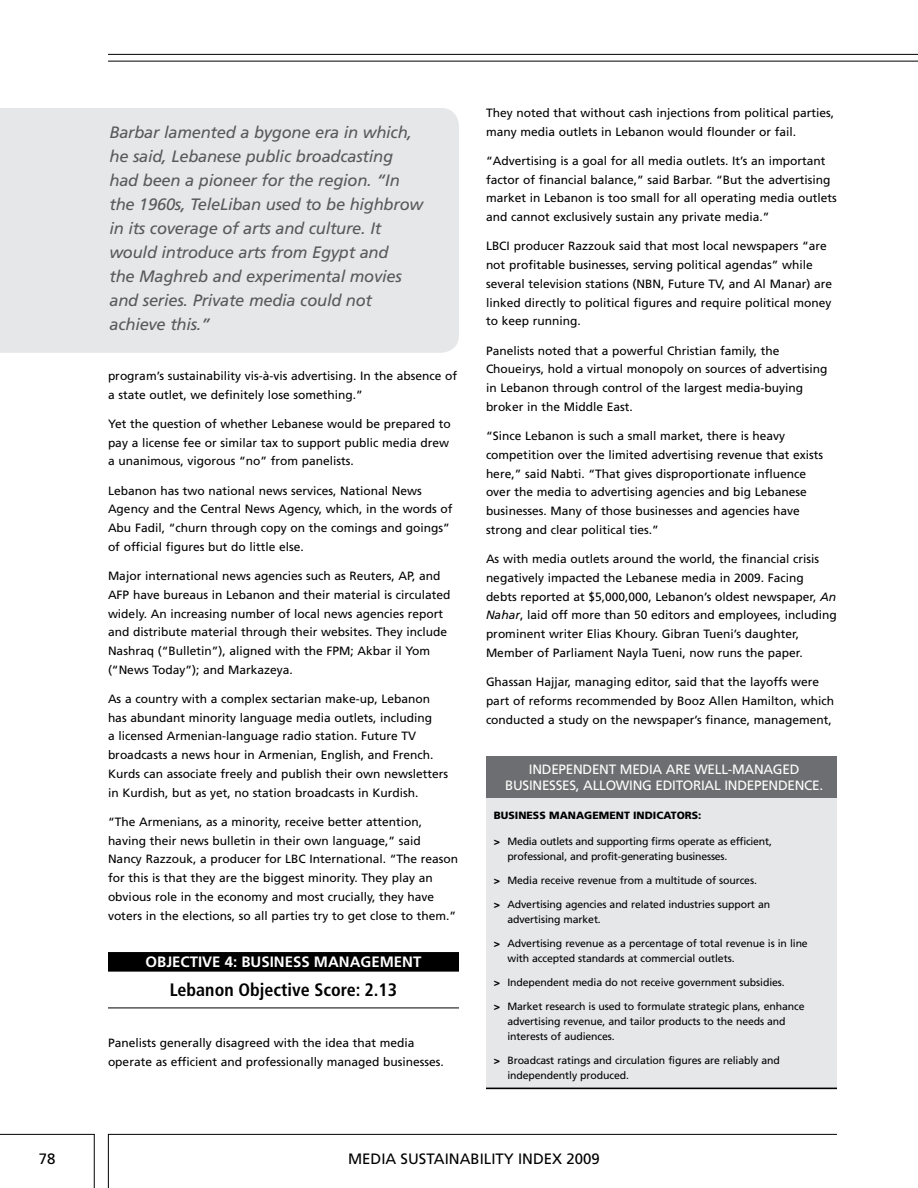
<style>
.page{position:relative;width:918px;height:1188px;background:#fff}
.page>*{position:absolute;margin:0;border:0;box-sizing:border-box;transform-origin:0 0}
.t1{font:700 condensed 18px "Frutiger LT Std";color:#000}
.t2{font:italic 16.5px/24px "Frutiger LT Std";letter-spacing:-.015em;color:#58595b}
.t3{font:15px "Frutiger LT Std";color:#000}
.t4{font:700 15px "Frutiger LT Std";color:#fff}
.t5{font:13.5px "Frutiger LT Std";color:#fff}
.t6{font:12px/18.8px "Frutiger LT Std";color:#000}
.t7{font:10.5px/15px "Frutiger LT Std";letter-spacing:-.01em;color:#000}
.t8{font:900 10.5px "Frutiger LT Std";color:#000}
.s1{font-style:italic}
.s2{font-weight:900}
</style>
<div class="page">
<hr style="left:108px;top:1134px;width:729px;height:1px;background:#000">
<hr style="left:0;top:1134px;width:94px;height:1px;background:#000">
<hr style="left:94px;top:1134px;width:1px;height:54px;background:#000">
<hr style="left:108px;top:1134px;width:1px;height:54px;background:#000">
<hr style="left:108px;top:61px;width:810px;height:1px;background:#000">
<hr style="left:108px;top:54px;width:810px;height:1px;background:#000">
<div style="left:108px;top:952px;width:351px;height:15px;background:#000"></div>
<div style="left:108px;top:966px;width:351px;height:6px;background:#000"></div>
<hr style="left:108px;top:1008px;width:351px;height:1px;background:#000">
<div style="left:0;top:108px;width:459px;height:245px;background:#e6e7e8"></div>
<div style="left:486px;top:790px;width:351px;height:299px;background:#e6e7e8"></div>
<div style="left:486px;top:756px;width:351px;height:42px;background:#6d6e71"></div>
<hr style="left:486px;top:1088px;width:351px;height:1px;background:#000">
<p class="t2" style="left:110px;top:121px;width:315px">Barbar lamented a bygone era in which, he said, Lebanese public broadcasting had been a pioneer for the region. “In the 1960s, TeleLiban used to be highbrow in its coverage of arts and culture. It would introduce arts from Egypt and<br>the Maghreb and experimental movies and series. Private media could not achieve this.”</p>
<p class="t6" style="left:108px;top:366px;width:351px">program’s sustainability vis-à-vis advertising. In the absence of a state outlet, we definitely lose something.”</p>
<p class="t6" style="left:108px;top:414px;width:344px">Yet the question of whether Lebanese would be prepared to pay a license fee or similar tax to support public media drew a unanimous, vigorous “no” from panelists.</p>
<p class="t6" style="left:108px;top:481px;width:346px">Lebanon has two national news services, National News Agency and the Central News Agency, which, in the words of Abu Fadil, “churn through copy on the comings and goings” of official figures but do little else.</p>
<p class="t6" style="left:108px;top:567px;width:344px">Major international news agencies such as Reuters, AP, and AFP have bureaus in Lebanon and their material is circulated widely. An increasing number of local news agencies report and distribute material through their websites. They include Nashraq (“Bulletin”), aligned with the FPM; Akbar il Yom (“News Today”); and Markazeya.</p>
<p class="t6" style="left:108px;top:690px;width:342px">As a country with a complex sectarian make-up, Lebanon has abundant minority language media outlets, including<br>a licensed Armenian-language radio station. Future TV broadcasts a news hour in Armenian, English, and French.<br>Kurds can associate freely and publish their own newsletters in Kurdish, but as yet, no station broadcasts in Kurdish.</p>
<p class="t6" style="left:108px;top:812px;width:352px">“The Armenians, as a minority, receive better attention, having their news bulletin in their own language,” said<br>Nancy Razzouk, a producer for LBC International. “The reason for this is that they are the biggest minority. They play an obvious role in the economy and most crucially, they have voters in the elections, so all parties try to get close to them.”</p>
<p class="t4" style="left:146px;top:953px;width:21px">OBJECTIVE</p>
<p class="t4" style="left:225px;top:953px;width:36px">4: BUSINESS</p>
<p class="t4" style="left:314px;top:953px;width:26px">MANAGEMENT</p>
<h1 class="t1" style="left:170px;top:979px;width:229px">Lebanon Objective Score: 2.13</h1>
<p class="t6" style="left:108px;top:1034px;width:337px">Panelists generally disagreed with the idea that media operate as efficient and professionally managed businesses.</p>
<p class="t6" style="left:486px;top:104px;width:350px">They noted that without cash injections from political parties, many media outlets in Lebanon would flounder or fail.</p>
<p class="t6" style="left:486px;top:152px;width:352px">“Advertising is a goal for all media outlets. It’s an important factor of financial balance,” said Barbar. “But the advertising market in Lebanon is too small for all operating media outlets and cannot exclusively sustain any private media.”</p>
<p class="t6" style="left:486px;top:237px;width:348px">LBCI producer Razzouk said that most local newspapers “are not profitable businesses, serving political agendas” while several television stations (NBN, Future TV, and Al Manar) are linked directly to political figures and require political money to keep running.</p>
<p class="t6" style="left:486px;top:341px;width:343px">Panelists noted that a powerful Christian family, the Choueirys, hold a virtual monopoly on sources of advertising in Lebanon through control of the largest media-buying broker in the Middle East.</p>
<p class="t6" style="left:486px;top:427px;width:339px">“Since Lebanon is such a small market, there is heavy competition over the limited advertising revenue that exists here,” said Nabti. “That gives disproportionate influence over the media to advertising agencies and big Lebanese businesses. Many of those businesses and agencies have strong and clear political ties.”</p>
<p class="t6" style="left:486px;top:550px;width:352px">As with media outlets around the world, the financial crisis negatively impacted the Lebanese media in 2009. Facing debts reported at $5,000,000, Lebanon’s oldest newspaper, <span class="s1">An Nahar</span>, laid off more than 50 editors and employees, including prominent writer Elias Khoury. Gibran Tueni’s daughter, Member of Parliament Nayla Tueni, now runs the paper.</p>
<p class="t6" style="left:486px;top:673px;width:350px">Ghassan Hajjar, managing editor, said that the layoffs were part of reforms recommended by Booz Allen Hamilton, which conducted a study on the newspaper’s finance, management,</p>
<p class="t5" style="left:529px;top:761px;width:13px">Independent</p>
<p class="t5" style="left:620px;top:761px;width:10px">media</p>
<p class="t5" style="left:666px;top:761px;width:9px">are</p>
<p class="t5" style="left:694px;top:761px;width:10px">well</p>
<p class="t5" style="left:728px;top:761px;width:15px">-managed</p>
<p class="t5" style="left:505px;top:777px;width:8px">businesses</p>
<p class="t5" style="left:576px;top:777px;width:50px">, allowing</p>
<p class="t5" style="left:656px;top:777px;width:8px">edit</p>
<p class="t5" style="left:683px;top:777px;width:18px">orial</p>
<p class="t5" style="left:724px;top:777px;width:9px">independence</p>
<p class="t5" style="left:819px;top:777px;width:5px">.</p>
<p class="t8" style="left:494px;top:809px;width:209px">BUSINESS MANAGEMENT INDICATORS:</p>
<p class="t7" style="left:507px;top:834px;width:266px;text-indent:-14px"><span class="s2">&gt;</span> Media outlets and supporting firms operate as efficient, professional, and profit-generating businesses.</p>
<p class="t7" style="left:494px;top:873px;width:265px"><span class="s2">&gt;</span> Media receive revenue from a multitude of sources.</p>
<p class="t7" style="left:507px;top:897px;width:264px;text-indent:-14px"><span class="s2">&gt;</span> Advertising agencies and related industries support an advertising market.</p>
<p class="t7" style="left:507px;top:936px;width:302px;text-indent:-14px"><span class="s2">&gt;</span> Advertising revenue as a percentage of total revenue is in line with accepted standards at commercial outlets.</p>
<p class="t7" style="left:494px;top:975px;width:292px"><span class="s2">&gt;</span> Independent media do not receive government subsidies.</p>
<p class="t7" style="left:507px;top:999px;width:299px;text-indent:-14px"><span class="s2">&gt;</span> Market research is used to formulate strategic plans, enhance advertising revenue, and tailor products to the needs and interests of audiences.</p>
<p class="t7" style="left:507px;top:1053px;width:274px;text-indent:-14px"><span class="s2">&gt;</span> Broadcast ratings and circulation figures are reliably and independently produced.</p>
<p class="t3" style="left:39px;top:1150px;width:18px">78</p>
<p class="t3" style="left:348px;top:1150px;width:253px">MEDIA SUSTAINABILITY INDEX 2009</p>
</div>
